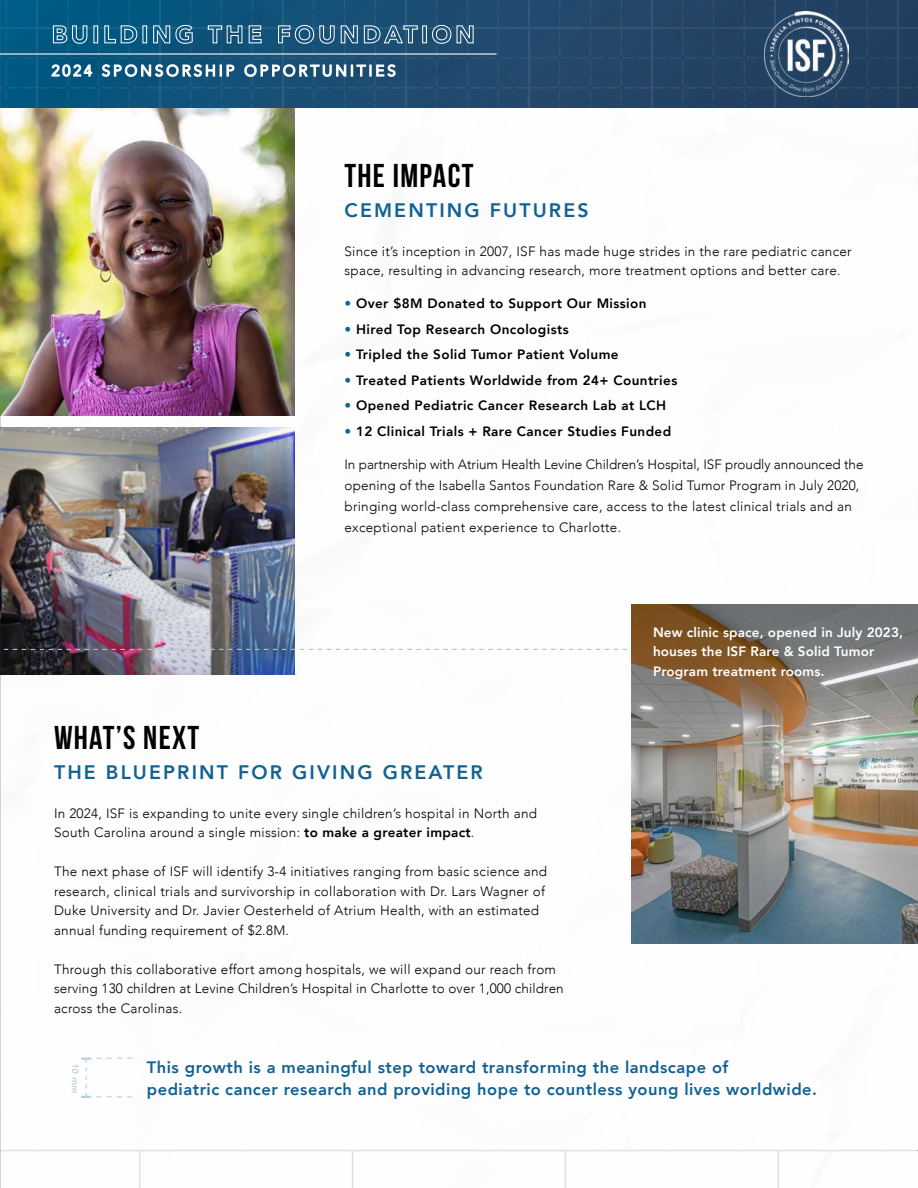
<style>
.page{position:relative;width:918px;height:1188px;background:#fff}
.page>*{position:absolute;margin:0;border:0;box-sizing:border-box;transform-origin:0 0}
.t1{font:33px "Bebas Neue";letter-spacing:.04em;color:#000}
.t2{font:800 19.5px "Avenir";letter-spacing:.11em;color:#116293}
.t3{font:800 16.5px/22.5px "Avenir";letter-spacing:.03em;color:#116293}
.t4{font:300 13.5px/19.5px "Avenir";letter-spacing:.02em;color:#000}
.t5{font:800 13.5px "Avenir";letter-spacing:.03em;color:#000}
.t6{font:800 13.5px/19.5px "Avenir";letter-spacing:.01em;color:#fff}
.t7{font:italic 800 9px "Avenir";color:#b8d0df}
.s1{color:#116293}
.s2{font-weight:800}
</style>
<div class="page">
<img style="left:0;top:1px;width:917px;height:1187px">
<hr style="left:0;top:1150px;width:33px;height:1px;background:#a7a9ac">
<div style="left:1px;top:110px;width:916px;height:1078px;background:#fff"></div>
<hr style="left:0;top:0;width:918px;height:1px;background:#58595b">
<hr style="left:917px;top:0;width:1px;height:1188px;background:#58595b">
<img style="left:765px;top:11px;width:84px;height:86px">
<svg style="left:53px;top:25px;width:35px;height:19px"></svg>
<div style="left:94px;top:26px;width:4px;height:17px;border:1px solid #fff"></div>
<svg style="left:104px;top:25px;width:34px;height:19px"></svg>
<div style="left:143px;top:26px;width:4px;height:17px;border:1px solid #fff"></div>
<svg style="left:153px;top:25px;width:40px;height:19px"></svg>
<svg style="left:208px;top:25px;width:54px;height:19px"></svg>
<svg style="left:278px;top:25px;width:80px;height:19px;background:#4d7a97"></svg>
<svg style="left:364px;top:25px;width:54px;height:19px"></svg>
<div style="left:422px;top:26px;width:5px;height:17px;border:1px solid #fff"></div>
<svg style="left:432px;top:25px;width:42px;height:19px"></svg>
<svg style="left:50px;top:61px;width:43px;height:17px"></svg>
<svg style="left:100px;top:62px;width:136px;height:17px"></svg>
<svg style="left:243px;top:62px;width:154px;height:17px"></svg>
<hr style="left:0;top:53px;width:497px;height:2px;background:#fff">
<img style="left:0;top:108px;width:294px;height:308px">
<img style="left:0;top:428px;width:294px;height:247px">
<svg style="left:81px;top:1058px;width:51px;height:40px"></svg>
<svg style="left:0;top:649px;width:632px;height:1px"></svg>
<img style="left:632px;top:605px;width:286px;height:339px">
<h1 class="t1" style="left:345px;top:157px;width:130px">THE IMPACT</h1>
<h2 class="t2" style="left:345px;top:195px;width:246px">CEMENTING FUTURES</h2>
<p class="t4" style="left:345px;top:241px;width:509px">Since it’s inception in 2007, ISF has made huge strides in the rare pediatric cancer space, resulting in advancing research, more treatment options and better care.</p>
<p class="t5" style="left:345px;top:293px;width:304px"><span class="s1">•</span> Over $8M Donated to Support Our Mission</p>
<p class="t5" style="left:345px;top:319px;width:226px"><span class="s1">•</span> Hired Top Research Oncologists</p>
<p class="t5" style="left:345px;top:344px;width:276px"><span class="s1">•</span> Tripled the Solid Tumor Patient Volume</p>
<p class="t5" style="left:345px;top:370px;width:334px"><span class="s1">•</span> Treated Patients Worldwide from 24+ Countries</p>
<p class="t5" style="left:345px;top:395px;width:323px"><span class="s1">•</span> Opened Pediatric Cancer Research Lab at LCH</p>
<p class="t5" style="left:345px;top:421px;width:328px"><span class="s1">•</span> 12 Clinical Trials + Rare Cancer Studies Funded</p>
<p class="t4" style="left:345px;top:454px;width:520px;line-height:21px">In partnership with Atrium Health Levine Children’s Hospital, ISF proudly announced the opening of the Isabella Santos Foundation Rare &amp; Solid Tumor Program in July 2020, bringing world-class comprehensive care, access to the latest clinical trials and an exceptional patient experience to Charlotte.</p>
<h1 class="t1" style="left:54px;top:719px;width:147px">WHAT’S NEXT</h1>
<h2 class="t2" style="left:54px;top:757px;width:430px">THE BLUEPRINT FOR GIVING GREATER</h2>
<p class="t4" style="left:54px;top:803px;width:485px">In 2024, ISF is expanding to unite every single children’s hospital in North and<br>South Carolina around a single mission: <span class="s2">to make a greater impact</span>.</p>
<p class="t4" style="left:54px;top:862px;width:495px">The next phase of ISF will identify 3-4 initiatives ranging from basic science and research, clinical trials and survivorship in collaboration with Dr. Lars Wagner of Duke University and Dr. Javier Oesterheld of Atrium Health, with an estimated annual funding requirement of $2.8M.</p>
<p class="t4" style="left:54px;top:959px;width:511px">Through this collaborative effort among hospitals, we will expand our reach from serving 130 children at Levine Children’s Hospital in Charlotte to over 1,000 children across the Carolinas.</p>
<p class="t6" style="left:653px;top:622px;width:252px">New clinic space, opened in July 2023, houses the ISF Rare &amp; Solid Tumor<br>Program treatment rooms.</p>
<p class="t7" style="left:81px;top:1063px;width:31px;rotate:90deg">10 mm</p>
<p class="t3" style="left:147px;top:1056px;width:672px">This growth is a meaningful step toward transforming the landscape of<br>pediatric cancer research and providing hope to countless young lives worldwide.</p>
</div>
